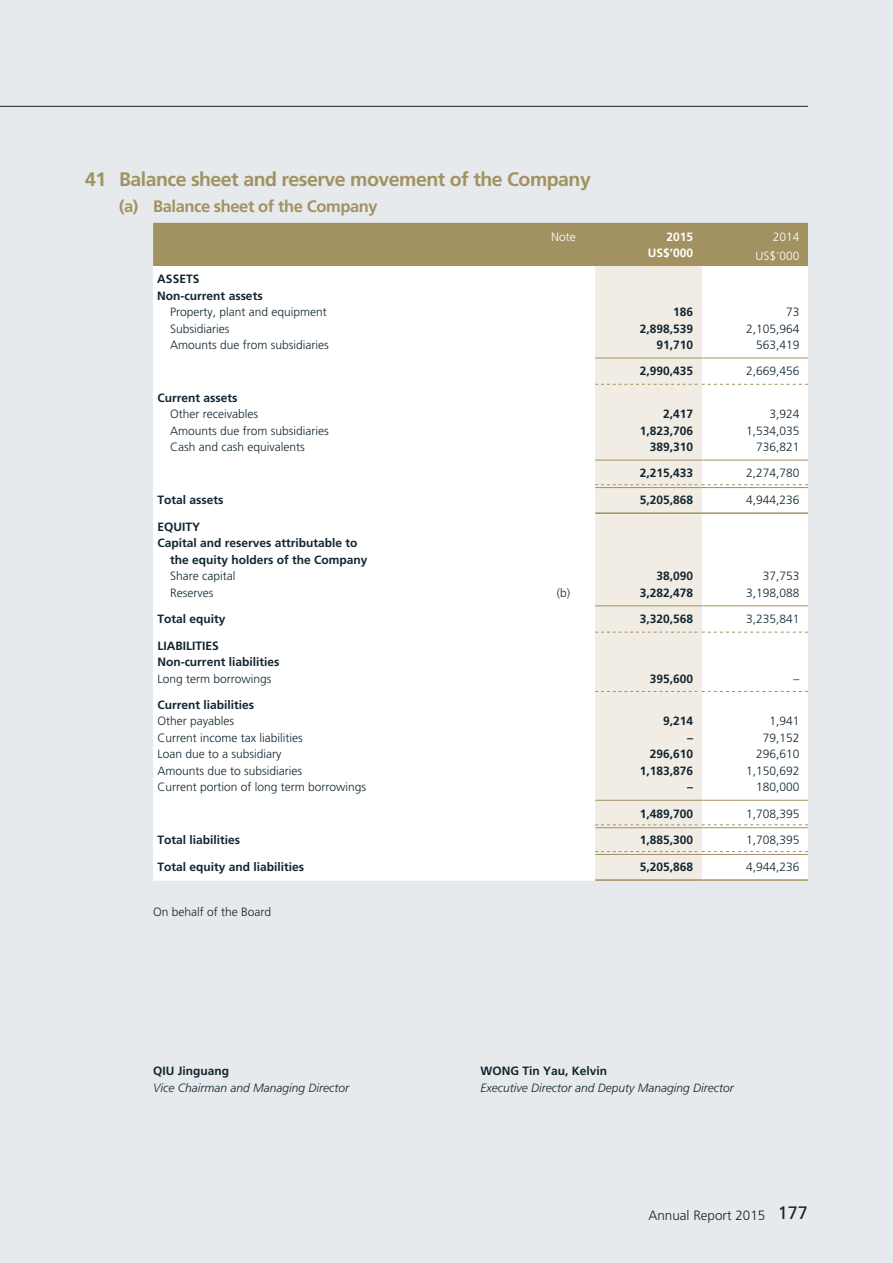
<style>
.page{position:relative;width:893px;height:1263px;background:#e6eaed}
.page>*{position:absolute;margin:0;border:0;box-sizing:border-box;transform-origin:0 0}
.t1{font:700 19.5px "Frutiger LT Std";letter-spacing:-.025em;color:#a29161}
.t2{font:700 16.5px "Frutiger LT Std";letter-spacing:-.025em;color:#a29161}
.t3{font:300 13.5px "Frutiger LT Std";color:#112530}
.t4{font:300 12px "Frutiger LT Std";color:#112530}
.t5{font:700 12px/16.5px "Frutiger LT Std";color:#112530}
.t6{font:italic 300 12px "Frutiger LT Std";color:#112530}
.t7{font:300 12px "Frutiger LT Std";color:#fff}
.t8{font:700 12px "Frutiger LT Std";color:#fff}
.s1{font-weight:400;font-size:18px}
</style>
<div class="page">
<hr style="left:0;top:106px;width:808px;height:1px;background:#112530">
<div style="left:153px;top:223px;width:655px;height:43px;background:#a29161"></div>
<div style="left:153px;top:266px;width:655px;height:615px;background:#fff"></div>
<div style="left:595px;top:266px;width:107px;height:613px;background:#f1ede5"></div>
<hr style="left:595px;top:358px;width:107px;height:1px;background:#a29161">
<hr style="left:702px;top:358px;width:106px;height:1px;background:#a29161">
<svg style="left:595px;top:384px;width:213px;height:1px"></svg>
<hr style="left:595px;top:460px;width:107px;height:1px;background:#a29161">
<hr style="left:702px;top:460px;width:106px;height:1px;background:#a29161">
<hr style="left:595px;top:487px;width:107px;height:1px;background:#a29161">
<svg style="left:595px;top:484px;width:213px;height:1px"></svg>
<hr style="left:702px;top:487px;width:106px;height:1px;background:#a29161">
<hr style="left:595px;top:512px;width:107px;height:2px;background:#a29161">
<hr style="left:702px;top:512px;width:106px;height:2px;background:#a29161">
<hr style="left:595px;top:605px;width:107px;height:1px;background:#a29161">
<hr style="left:702px;top:605px;width:106px;height:1px;background:#a29161">
<svg style="left:595px;top:632px;width:213px;height:1px"></svg>
<svg style="left:595px;top:691px;width:213px;height:1px"></svg>
<hr style="left:595px;top:800px;width:107px;height:1px;background:#a29161">
<hr style="left:702px;top:800px;width:106px;height:1px;background:#a29161">
<hr style="left:595px;top:827px;width:107px;height:1px;background:#a29161">
<svg style="left:595px;top:824px;width:213px;height:1px"></svg>
<hr style="left:702px;top:827px;width:106px;height:1px;background:#a29161">
<hr style="left:595px;top:854px;width:107px;height:1px;background:#a29161">
<svg style="left:595px;top:851px;width:213px;height:1px"></svg>
<hr style="left:702px;top:854px;width:106px;height:1px;background:#a29161">
<hr style="left:595px;top:879px;width:107px;height:2px;background:#a29161">
<hr style="left:702px;top:879px;width:106px;height:2px;background:#a29161">
<h1 class="t1" style="left:85px;top:168px;width:507px">41 Balance sheet and reserve movement of the Company</h1>
<h2 class="t2" style="left:119px;top:196px;width:260px">(a) Balance sheet of the Company</h2>
<p class="t7" style="left:551px;top:230px;width:26px">Note</p>
<p class="t8" style="left:666px;top:229px;width:28px">2015</p>
<p class="t7" style="left:773px;top:230px;width:28px">2014</p>
<p class="t8" style="left:648px;top:246px;width:47px">US$’000</p>
<p class="t7" style="left:755px;top:249px;width:46px">US$’000</p>
<p class="t5" style="left:157px;top:271px;width:107px">ASSETS<br>Non-current assets</p>
<p class="t4" style="left:170px;top:305px;width:158px">Property, plant and equipment</p>
<p class="t5" style="left:673px;top:304px;width:22px">186</p>
<p class="t4" style="left:786px;top:305px;width:15px">73</p>
<p class="t4" style="left:170px;top:322px;width:61px">Subsidiaries</p>
<p class="t5" style="left:640px;top:320px;width:55px">2,898,539</p>
<p class="t4" style="left:746px;top:322px;width:55px">2,105,964</p>
<p class="t4" style="left:170px;top:338px;width:160px">Amounts due from subsidiaries</p>
<p class="t5" style="left:656px;top:337px;width:38px">91,710</p>
<p class="t4" style="left:756px;top:338px;width:45px">563,419</p>
<p class="t5" style="left:640px;top:363px;width:55px">2,990,435</p>
<p class="t4" style="left:746px;top:364px;width:55px">2,669,456</p>
<p class="t5" style="left:157px;top:389px;width:82px">Current assets</p>
<p class="t4" style="left:170px;top:407px;width:89px">Other receivables</p>
<p class="t5" style="left:663px;top:406px;width:32px">2,417</p>
<p class="t4" style="left:769px;top:407px;width:32px">3,924</p>
<p class="t4" style="left:170px;top:424px;width:160px">Amounts due from subsidiaries</p>
<p class="t5" style="left:640px;top:422px;width:55px">1,823,706</p>
<p class="t4" style="left:746px;top:424px;width:55px">1,534,035</p>
<p class="t4" style="left:170px;top:440px;width:136px">Cash and cash equivalents</p>
<p class="t5" style="left:650px;top:439px;width:45px">389,310</p>
<p class="t4" style="left:756px;top:440px;width:45px">736,821</p>
<p class="t5" style="left:640px;top:465px;width:55px">2,215,433</p>
<p class="t4" style="left:746px;top:466px;width:55px">2,274,780</p>
<p class="t5" style="left:157px;top:492px;width:68px">Total assets</p>
<p class="t5" style="left:640px;top:492px;width:55px">5,205,868</p>
<p class="t4" style="left:746px;top:493px;width:55px">4,944,236</p>
<p class="t5" style="left:157px;top:519px;width:44px">EQUITY</p>
<p class="t5" style="left:157px;top:535px;width:202px">Capital and reserves attributable to</p>
<p class="t5" style="left:170px;top:552px;width:199px">the equity holders of the Company</p>
<p class="t4" style="left:170px;top:569px;width:67px">Share capital</p>
<p class="t5" style="left:656px;top:568px;width:38px">38,090</p>
<p class="t4" style="left:763px;top:569px;width:38px">37,753</p>
<p class="t4" style="left:170px;top:586px;width:45px">Reserves</p>
<p class="t4" style="left:557px;top:586px;width:15px">(b)</p>
<p class="t5" style="left:640px;top:585px;width:55px">3,282,478</p>
<p class="t4" style="left:746px;top:586px;width:55px">3,198,088</p>
<p class="t5" style="left:157px;top:611px;width:70px">Total equity</p>
<p class="t5" style="left:640px;top:611px;width:55px">3,320,568</p>
<p class="t4" style="left:746px;top:612px;width:55px">3,235,841</p>
<p class="t5" style="left:157px;top:637px;width:124px">LIABILITIES<br>Non-current liabilities</p>
<p class="t4" style="left:157px;top:672px;width:116px">Long term borrowings</p>
<p class="t5" style="left:650px;top:670px;width:45px">395,600</p>
<p class="t4" style="left:793px;top:672px;width:7px">–</p>
<p class="t5" style="left:157px;top:696px;width:98px">Current liabilities</p>
<p class="t4" style="left:157px;top:714px;width:78px">Other payables</p>
<p class="t5" style="left:663px;top:713px;width:32px">9,214</p>
<p class="t4" style="left:769px;top:714px;width:32px">1,941</p>
<p class="t4" style="left:157px;top:731px;width:147px">Current income tax liabilities</p>
<p class="t5" style="left:687px;top:729px;width:7px">–</p>
<p class="t4" style="left:763px;top:731px;width:38px">79,152</p>
<p class="t4" style="left:157px;top:747px;width:126px">Loan due to a subsidiary</p>
<p class="t5" style="left:650px;top:746px;width:45px">296,610</p>
<p class="t4" style="left:756px;top:747px;width:45px">296,610</p>
<p class="t4" style="left:157px;top:764px;width:146px">Amounts due to subsidiaries</p>
<p class="t5" style="left:640px;top:762px;width:55px">1,183,876</p>
<p class="t4" style="left:746px;top:764px;width:55px">1,150,692</p>
<p class="t4" style="left:157px;top:780px;width:210px">Current portion of long term borrowings</p>
<p class="t5" style="left:687px;top:779px;width:7px">–</p>
<p class="t4" style="left:756px;top:780px;width:45px">180,000</p>
<p class="t5" style="left:640px;top:805px;width:55px">1,489,700</p>
<p class="t4" style="left:746px;top:807px;width:55px">1,708,395</p>
<p class="t5" style="left:157px;top:832px;width:84px">Total liabilities</p>
<p class="t5" style="left:640px;top:832px;width:55px">1,885,300</p>
<p class="t4" style="left:746px;top:833px;width:55px">1,708,395</p>
<p class="t5" style="left:157px;top:859px;width:148px">Total equity and liabilities</p>
<p class="t5" style="left:640px;top:859px;width:55px">5,205,868</p>
<p class="t4" style="left:746px;top:860px;width:55px">4,944,236</p>
<p class="t4" style="left:153px;top:905px;width:120px">On behalf of the Board</p>
<p class="t5" style="left:153px;top:1063px;width:78px">QIU Jinguang</p>
<p class="t5" style="left:480px;top:1063px;width:128px">WONG Tin Yau, Kelvin</p>
<p class="t6" style="left:153px;top:1081px;width:198px">Vice Chairman and Managing Director</p>
<p class="t6" style="left:480px;top:1081px;width:255px">Executive Director and Deputy Managing Director</p>
<p class="t3" style="left:648px;top:1207px;width:161px">Annual Report 2015 <span class="s1">177</span></p>
</div>
